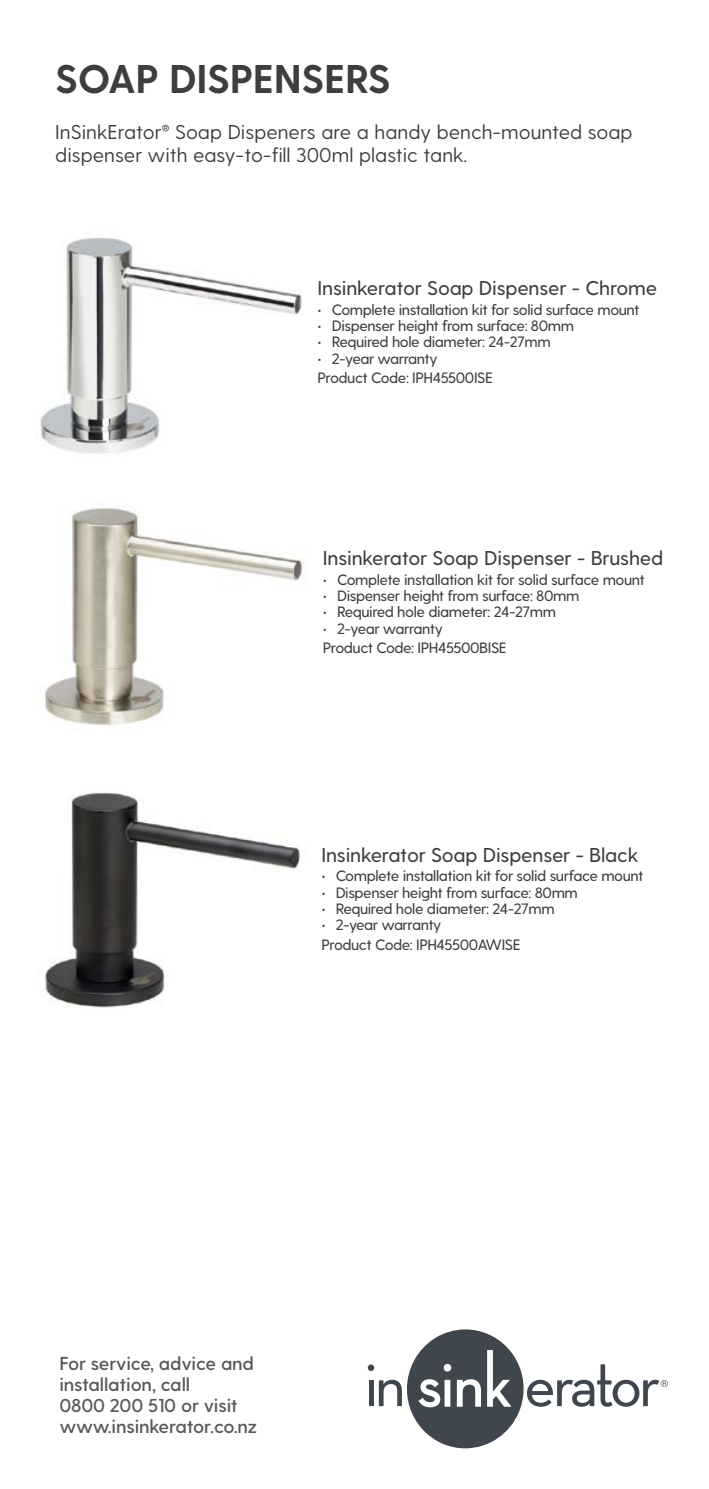
<style>
.page{position:relative;width:709px;height:1489px;background:#fff}
.page>*{position:absolute;margin:0;border:0;box-sizing:border-box;transform-origin:0 0}
.t1{font:700 40px "Greycliff CF";letter-spacing:-.01em;color:#3e3e3f}
.t2{font:500 20px "Greycliff CF";letter-spacing:-.01em;color:#3e3e3f}
.t3{font:20px/22.5px "Greycliff CF";color:#3e3e3f}
.t4{font:600 18.75px/21px "Greycliff CF";letter-spacing:-.01em;color:#57585a}
.t5{font:500 15px "Greycliff CF";letter-spacing:-.03em;color:#3e3e3f}
</style>
<div class="page">
<svg style="left:368px;top:1329px;width:299px;height:119px"></svg>
<img style="left:40px;top:238px;width:262px;height:216px">
<img style="left:45px;top:508px;width:260px;height:218px">
<img style="left:45px;top:793px;width:255px;height:215px">
<p class="t1" style="left:55px;top:55px;width:337px">SOAP DISPENSERS</p>
<p class="t3" style="left:55px;top:122px;width:578px">InSinkErator<sup>®</sup> Soap Dispeners are a handy bench-mounted soap dispenser with easy-to-fill 300ml plastic tank.</p>
<p class="t2" style="left:317px;top:276px;width:341px">Insinkerator Soap Dispenser - Chrome</p>
<p class="t5" style="left:317px;top:301px;width:323px">• Complete installation kit for solid surface mount</p>
<p class="t5" style="left:317px;top:317px;width:258px">• Dispenser height from surface: 80mm</p>
<p class="t5" style="left:317px;top:333px;width:235px">• Required hole diameter: 24-27mm</p>
<p class="t5" style="left:317px;top:349px;width:121px">• 2-year warranty</p>
<p class="t5" style="left:317px;top:369px;width:177px">Product Code: IPH45500ISE</p>
<p class="t2" style="left:323px;top:546px;width:342px">Insinkerator Soap Dispenser - Brushed</p>
<p class="t5" style="left:323px;top:570px;width:323px">• Complete installation kit for solid surface mount</p>
<p class="t5" style="left:323px;top:587px;width:258px">• Dispenser height from surface: 80mm</p>
<p class="t5" style="left:323px;top:603px;width:235px">• Required hole diameter: 24-27mm</p>
<p class="t5" style="left:323px;top:619px;width:121px">• 2-year warranty</p>
<p class="t5" style="left:323px;top:639px;width:185px">Product Code: IPH45500BISE</p>
<p class="t2" style="left:321px;top:842px;width:318px">Insinkerator Soap Dispenser - Black</p>
<p class="t5" style="left:321px;top:867px;width:323px">• Complete installation kit for solid surface mount</p>
<p class="t5" style="left:321px;top:883px;width:258px">• Dispenser height from surface: 80mm</p>
<p class="t5" style="left:321px;top:899px;width:235px">• Required hole diameter: 24-27mm</p>
<p class="t5" style="left:321px;top:916px;width:121px">• 2-year warranty</p>
<p class="t5" style="left:321px;top:935px;width:201px">Product Code: IPH45500AWISE</p>
<p class="t4" style="left:59px;top:1353px;width:199px">For service, advice and installation, call<br>0800 200 510 or visit www.insinkerator.co.nz</p>
</div>
